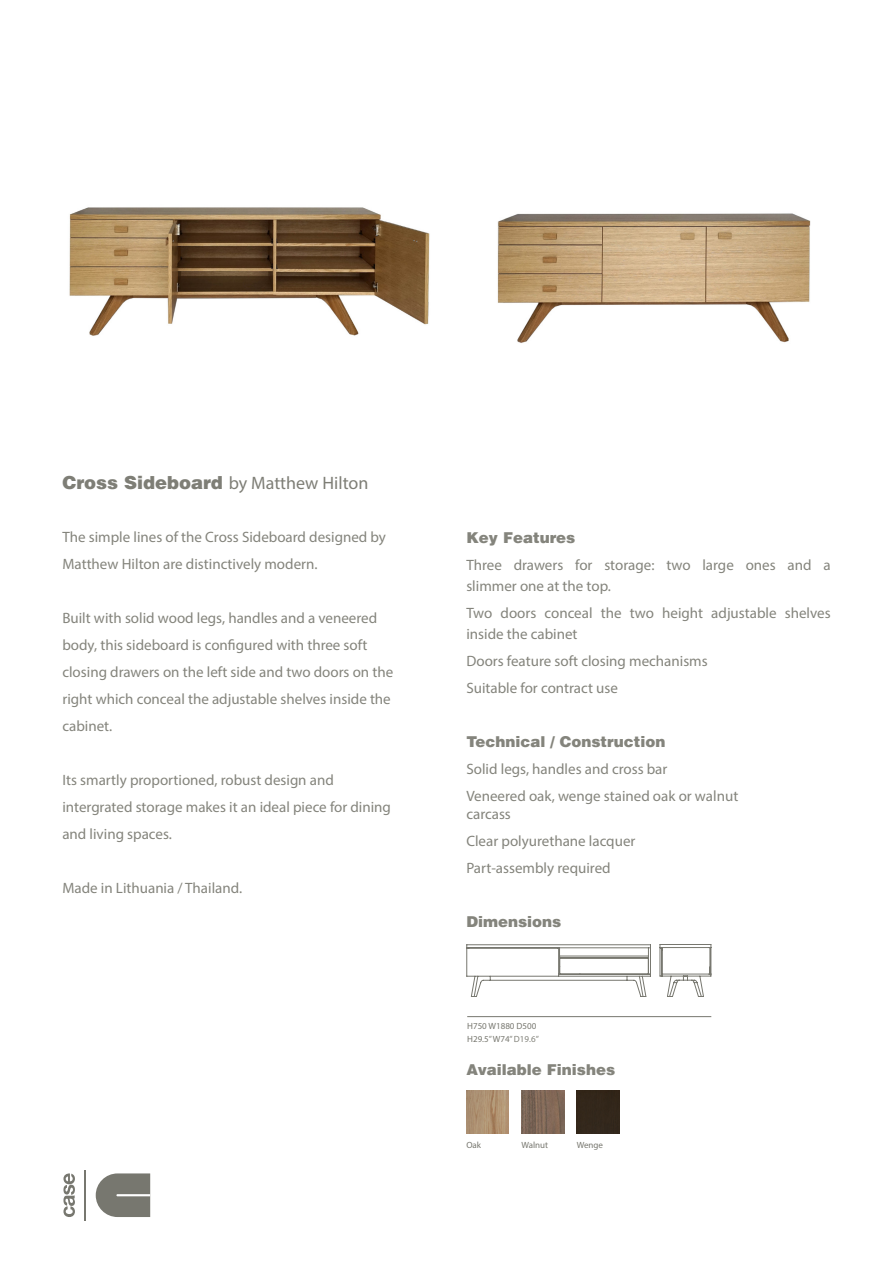
<style>
.page{position:relative;width:893px;height:1263px;background:#fff}
.page>*{position:absolute;margin:0;border:0;box-sizing:border-box;transform-origin:0 0}
.t1{font:18px "Myriad Pro";color:#7e7e76}
.t2{font:15px/27px "Myriad Pro";color:#84847c}
.t3{font:900 15px "Helvetica";color:#84847c}
.t4{font:9px "Myriad Pro";color:#77776f}
.s1{font-family:"Helvetica";font-weight:900}
.s2{color:#84847c}
</style>
<div class="page">
<svg style="left:96px;top:1173px;width:54px;height:44px;background:#878780"></svg>
<svg style="left:63px;top:1173px;width:12px;height:44px"></svg>
<hr style="left:85px;top:1170px;width:1px;height:50px;background:#77776f">
<img style="left:69px;top:207px;width:361px;height:129px">
<img style="left:497px;top:213px;width:314px;height:130px">
<img style="left:466px;top:1091px;width:43px;height:42px">
<img style="left:521px;top:1091px;width:43px;height:42px">
<div style="left:577px;top:1091px;width:42px;height:42px;background:#32271b"></div>
<hr style="left:467px;top:1016px;width:244px;height:1px;background:#77776f">
<svg style="left:466px;top:944px;width:185px;height:53px"></svg>
<svg style="left:659px;top:944px;width:53px;height:53px"></svg>
<p class="t1" style="left:62px;top:472px;width:308px"><span class="s1">Cross Sideboard</span> by Matthew Hilton</p>
<p class="t2" style="left:62px;top:524px;width:325px">The simple lines of the Cross Sideboard designed by<br>Matthew Hilton are distinctively modern.</p>
<p class="t2" style="left:62px;top:605px;width:332px">Built with solid wood legs, handles and a veneered body, this sideboard is configured with three soft closing drawers on the left side and two doors on the right which conceal the adjustable shelves inside the cabinet.</p>
<p class="t2" style="left:62px;top:767px;width:330px">Its smartly proportioned, robust design and intergrated storage makes it an ideal piece for dining and living spaces.</p>
<p class="t2" style="left:62px;top:875px;width:181px">Made in Lithuania / Thailand.</p>
<p class="t3" style="left:466px;top:527px;width:110px">Key Features</p>
<p class="t2" style="left:466px;top:554px;width:366px;line-height:21px">Three drawers for storage: two large ones and a slimmer one at the top.</p>
<p class="t2" style="left:466px;top:602px;width:366px;line-height:21px">Two doors conceal the two height adjustable shelves inside the cabinet</p>
<p class="t2" style="left:466px;top:647px;width:243px">Doors feature soft closing mechanisms</p>
<p class="t2" style="left:466px;top:674px;width:153px">Suitable for contract use</p>
<p class="t3" style="left:466px;top:731px;width:201px">Technical / Construction</p>
<p class="t2" style="left:466px;top:755px;width:203px">Solid legs, handles and cross bar</p>
<p class="t2" style="left:466px;top:782px;width:273px">Veneered oak, wenge stained oak or walnut</p>
<p class="t2" style="left:466px;top:800px;width:46px">carcass</p>
<p class="t2" style="left:466px;top:827px;width:171px">Clear polyurethane lacquer</p>
<p class="t2" style="left:466px;top:854px;width:146px">Part-assembly required</p>
<p class="t3" style="left:466px;top:911px;width:97px">Dimensions</p>
<p class="t4" style="left:467px;top:1020px;width:71px">H750 W1880 D500</p>
<p class="t4" style="left:467px;top:1034px;width:73px">H29.5<span class="s2">”</span> W74<span class="s2">” D19.6”</span></p>
<p class="t3" style="left:466px;top:1060px;width:150px">Available Finishes</p>
<p class="t4" style="left:466px;top:1139px;width:16px">Oak</p>
<p class="t4" style="left:521px;top:1139px;width:28px">Walnut</p>
<p class="t4" style="left:577px;top:1139px;width:28px">Wenge</p>
</div>
